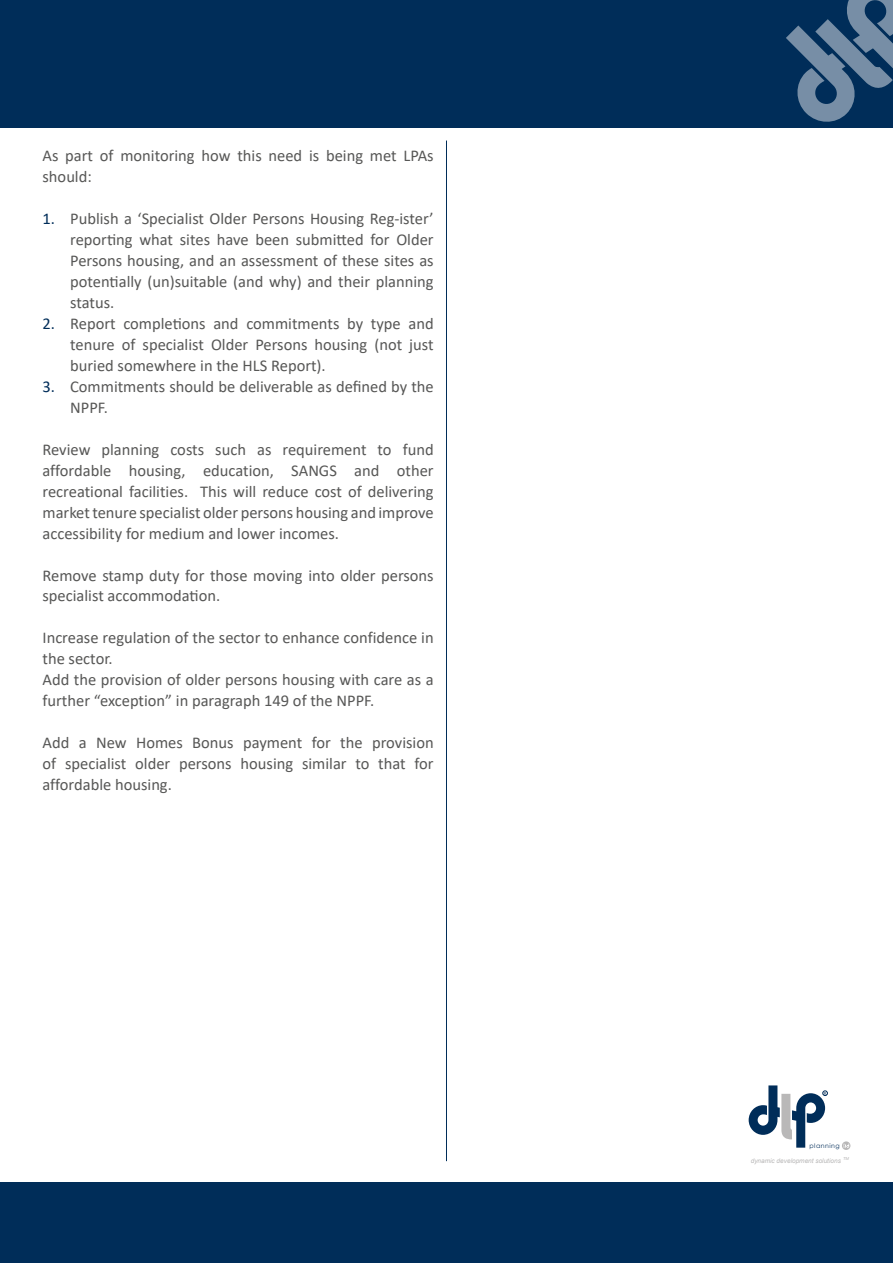
<style>
.page{position:relative;width:893px;height:1263px;background:#fff}
.page>*{position:absolute;margin:0;border:0;box-sizing:border-box;transform-origin:0 0}
.t1{font:16.5px/21px "Calibri";color:#575756}
.t2{font:italic 6.45px "Arial";color:#b9b8b8}
.t3{font:6.3px "Century Gothic";letter-spacing:.08em;color:#002d59}
.t4{font:italic 4.05px "Arial";color:#b9b8b8}
.t5{font:4.05px "Verdana";color:#002d59}
.s1{color:#002d59}
</style>
<div class="page">
<div style="left:0;top:0;width:893px;height:128px;background:#002d59"></div>
<svg style="left:786px;top:0;width:107px;height:122px"></svg>
<div style="left:0;top:1182px;width:893px;height:81px;background:#002d59"></div>
<svg style="left:842px;top:1141px;width:8px;height:9px"></svg>
<svg style="left:749px;top:1085px;width:78px;height:63px"></svg>
<hr style="left:446px;top:141px;width:1px;height:1020px;background:#002d59">
<p class="t1" style="left:43px;top:145px;width:393px">As part of monitoring how this need is being met LPAs should:</p>
<p class="t1" style="left:70px;top:208px;width:365px;text-align:justify;text-indent:-28px"><span class="s1">1.</span> Publish a ‘Specialist Older Persons Housing Reg-ister’ reporting what sites have been submitted for Older Persons housing, and an assessment of these sites as potentially (un)suitable (and why) and their planning status.</p>
<p class="t1" style="left:70px;top:313px;width:365px;text-align:justify;text-indent:-28px"><span class="s1">2.</span> Report completions and commitments by type and tenure of specialist Older Persons housing (not just buried somewhere in the HLS Report).</p>
<p class="t1" style="left:70px;top:376px;width:365px;text-indent:-28px"><span class="s1">3.</span> Commitments should be deliverable as defined by the<br>NPPF.</p>
<p class="t1" style="left:43px;top:439px;width:393px;text-align:justify">Review planning costs such as requirement to fund affordable housing, education, SANGS and other recreational facilities. This will reduce cost of delivering market tenure specialist older persons housing and improve accessibility for medium and lower incomes.</p>
<p class="t1" style="left:43px;top:566px;width:393px;line-height:19.5px">Remove stamp duty for those moving into older persons specialist accommodation.</p>
<p class="t1" style="left:43px;top:626px;width:393px">Increase regulation of the sector to enhance confidence in the sector.<br>Add the provision of older persons housing with care as a further “exception” in paragraph 149 of the NPPF.</p>
<p class="t1" style="left:43px;top:731px;width:393px;text-align:justify">Add a New Homes Bonus payment for the provision of specialist older persons housing similar to that for affordable housing.</p>
<p class="t5" style="left:824px;top:1091px;width:4px">R</p>
<p class="t3" style="left:809px;top:1143px;width:32px">planning</p>
<p class="t2" style="left:751px;top:1158px;width:92px">dynamic development solutions</p>
<p class="t4" style="left:843px;top:1157px;width:7px">TM</p>
</div>
